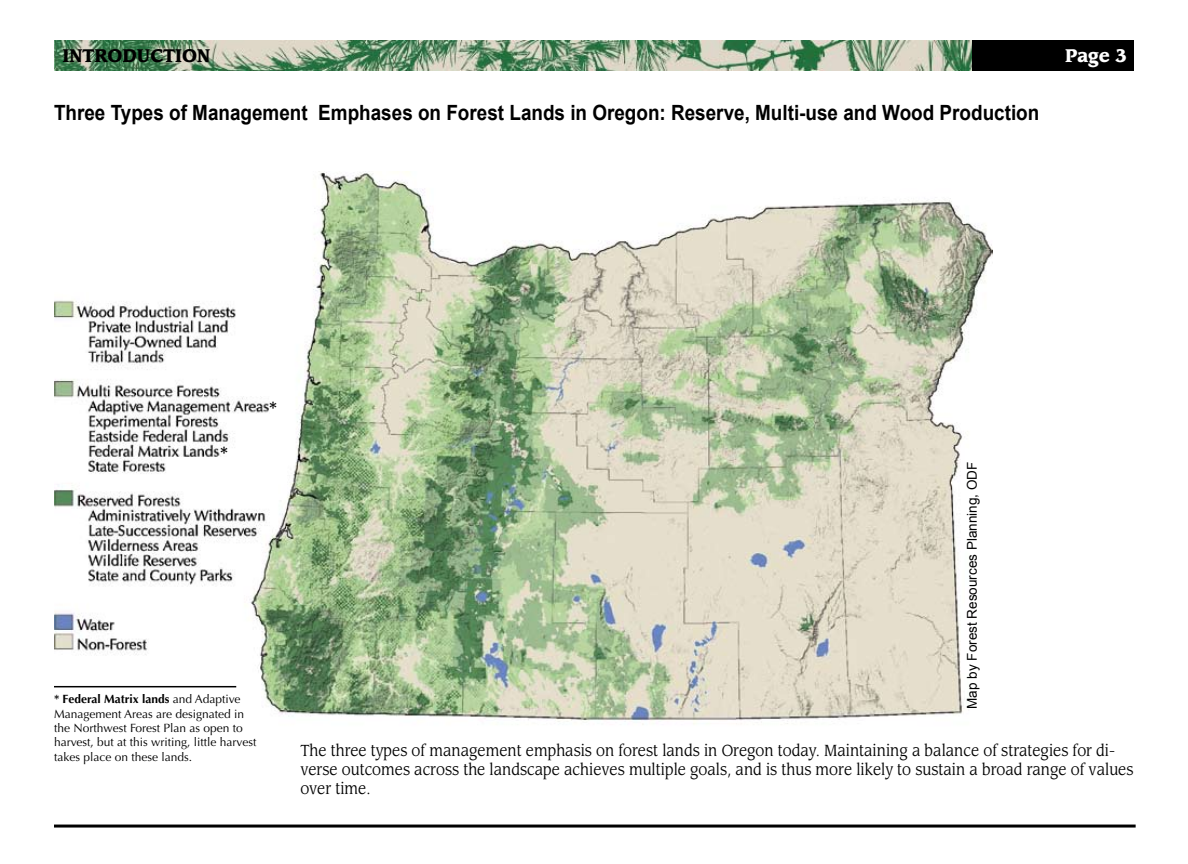
<style>
.page{position:relative;width:1188px;height:864px;background:#fff}
.page>*{position:absolute;margin:0;border:0;box-sizing:border-box;transform-origin:0 0}
.t1{font:700 21px "Arial";color:#000;scale:.9 1}
.t2{font:900 18px "Leawood";color:#000;scale:.9 1}
.t3{font:900 18px "Leawood";color:#fff;scale:.9 1}
.t4{font:700 18px "Optima";color:#000}
.t5{font:15.75px/18.9px "Leawood";color:#000;scale:.9 1}
.t6{font:13.5px "Arial";color:#000}
.t7{font:12px/14.4px "Optima";color:#000}
.s1{font-weight:700}
</style>
<div class="page">
<img style="left:54px;top:41px;width:918px;height:30px">
<div style="left:972px;top:41px;width:162px;height:30px;background:#000"></div>
<hr style="left:54px;top:825px;width:1082px;height:3px;background:#000">
<img style="left:54px;top:171px;width:939px;height:554px">
<hr style="left:54px;top:686px;width:182px;height:1px;background:#000">
<div style="left:72px;top:174px;width:228px;height:87px;background:#fff"></div>
<p class="t2" style="left:62px;top:45px;width:165px">INTRODUCTION</p>
<p class="t3" style="left:1065px;top:45px;width:71px">Page 3</p>
<h1 class="t1" style="left:54px;top:101px;width:1096px">Three Types of Management Emphases on Forest Lands in Oregon: Reserve, Multi-use and Wood Production</h1>
<p class="t4" style="left:220px;top:442px;width:9px">*</p>
<p class="t4" style="left:269px;top:397px;width:9px">*</p>
<p class="t7" style="left:54px;top:692px;width:204px"><span class="s1">* Federal Matrix lands</span> and Adaptive Management Areas are designated in the Northwest Forest Plan as open to harvest, but at this writing, little harvest takes place on these lands.</p>
<p class="t6" style="left:964px;top:709px;width:248px;rotate:-90deg">Map by Forest Resources Planning, ODF</p>
<p class="t5" style="left:300px;top:742px;width:927px">The three types of management emphasis on forest lands in Oregon today. Maintaining a balance of strategies for di&shy;verse outcomes across the landscape achieves multiple goals, and is thus more likely to sustain a broad range of values over time.</p>
</div>
